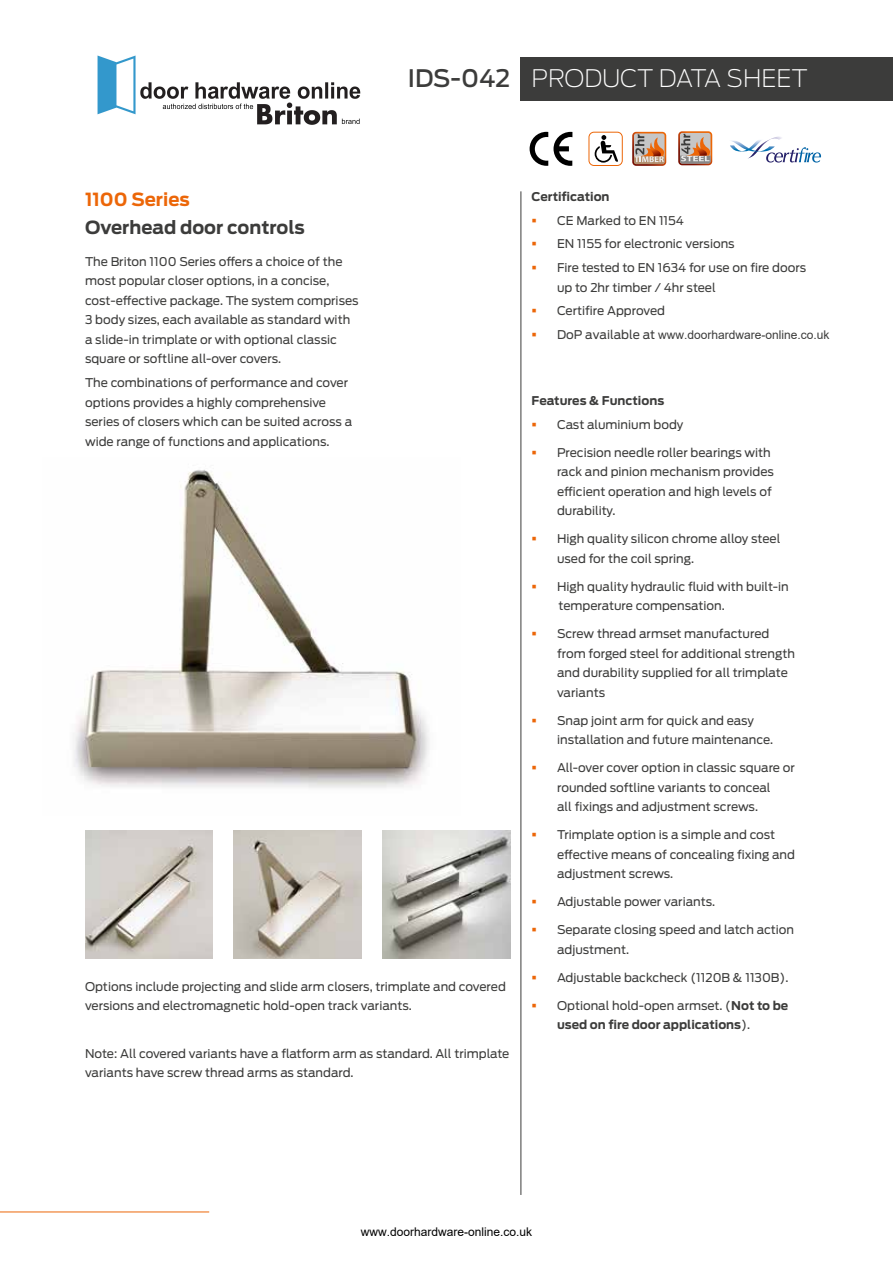
<style>
.page{position:relative;width:893px;height:1263px;background:#fff}
.page>*{position:absolute;margin:0;border:0;box-sizing:border-box;transform-origin:0 0}
.t1{font:200 24px "Antenna";letter-spacing:-.005em;color:#fff}
.t2{font:500 24px "Antenna";color:#3c3c3b}
.t3{font:700 18px "Antenna";color:#3c3c3b}
.t4{font:700 18px "Antenna";color:#ec6608}
.t5{font:12px/19.5px "Antenna";color:#3c3c3b}
.t6{font:700 12px/19.5px "Antenna";color:#3c3c3b}
.t7{font:12px "Arial";color:#3c3c3b}
.t8{font:12px "Arial";color:#000}
.s1{font-family:"Antenna"}
.s2{font-weight:400}
</style>
<div class="page">
<div style="left:520px;top:58px;width:373px;height:43px;background:#3c3c3b"></div>
<hr style="left:0;top:1211px;width:209px;height:1px;background:#ec6608">
<hr style="left:520px;top:191px;width:1px;height:1004px;background:#3c3c3b">
<img style="left:74px;top:469px;width:355px;height:319px">
<img style="left:85px;top:830px;width:128px;height:128px">
<img style="left:383px;top:830px;width:127px;height:128px">
<img style="left:234px;top:830px;width:127px;height:128px">
<svg style="left:530px;top:132px;width:42px;height:34px"></svg>
<div style="left:589px;top:132px;width:34px;height:34px;border:1px solid #ec6608;border-radius:5px"></div>
<svg style="left:595px;top:135px;width:23px;height:28px"></svg>
<svg style="left:632px;top:132px;width:34px;height:34px"></svg>
<svg style="left:730px;top:137px;width:91px;height:26px"></svg>
<svg style="left:678px;top:131px;width:34px;height:34px"></svg>
<img style="left:97px;top:55px;width:264px;height:70px">
<h1 class="t2" style="left:408px;top:64px;width:104px">IDS-042</h1>
<h1 class="t1" style="left:531px;top:64px;width:278px">PRODUCT DATA SHEET</h1>
<h2 class="t4" style="left:85px;top:188px;width:106px">1100 Series</h2>
<h2 class="t3" style="left:85px;top:217px;width:221px">Overhead door controls</h2>
<p class="t5" style="left:85px;top:252px;width:275px">The Briton 1100 Series offers a choice of the most popular closer options, in a concise, cost-effective package. The system comprises 3 body sizes, each available as standard with a slide-in trimplate or with optional classic square or softline all-over covers.</p>
<p class="t5" style="left:85px;top:373px;width:269px">The combinations of performance and cover options provides a highly comprehensive series of closers which can be suited across a wide range of functions and applications.</p>
<p class="t5" style="left:85px;top:976px;width:422px">Options include projecting and slide arm closers, trimplate and covered versions and electromagnetic hold-open track variants.</p>
<p class="t5" style="left:85px;top:1043px;width:426px">Note: All covered variants have a flatform arm as standard. All trimplate variants have screw thread arms as standard.</p>
<p class="t6" style="left:531px;top:187px;width:80px">Certification</p>
<p class="t5" style="left:557px;top:209px;width:251px;line-height:23.7px">CE Marked to EN 1154<br>EN 1155 for electronic versions<br>Fire tested to EN 1634 for use on fire doors</p>
<p class="t5" style="left:557px;top:276px;width:160px;line-height:23.7px">up to 2hr timber / 4hr steel<br>Certifire Approved</p>
<p class="t7" style="left:557px;top:327px;width:274px"><span class="s1">DoP available at</span> www.doorhardware-online.co.uk</p>
<p class="t6" style="left:532px;top:391px;width:134px">Features &amp; Functions</p>
<p class="t5" style="left:557px;top:415px;width:128px">Cast aluminium body</p>
<p class="t5" style="left:557px;top:443px;width:218px">Precision needle roller bearings with rack and pinion mechanism provides efficient operation and high levels of durability.</p>
<p class="t5" style="left:557px;top:529px;width:225px">High quality silicon chrome alloy steel used for the coil spring.</p>
<p class="t5" style="left:557px;top:577px;width:233px">High quality hydraulic fluid with built-in temperature compensation.</p>
<p class="t5" style="left:557px;top:624px;width:239px">Screw thread armset manufactured from forged steel for additional strength and durability supplied for all trimplate variants</p>
<p class="t5" style="left:557px;top:711px;width:218px">Snap joint arm for quick and easy installation and future maintenance.</p>
<p class="t5" style="left:557px;top:758px;width:239px">All-over cover option in classic square or rounded softline variants to conceal<br>all fixings and adjustment screws.</p>
<p class="t5" style="left:557px;top:825px;width:240px">Trimplate option is a simple and cost effective means of concealing fixing and adjustment screws.</p>
<p class="t5" style="left:557px;top:892px;width:160px">Adjustable power variants.</p>
<p class="t5" style="left:557px;top:920px;width:239px">Separate closing speed and latch action adjustment.</p>
<p class="t5" style="left:557px;top:968px;width:233px">Adjustable backcheck (1120B &amp; 1130B).</p>
<p class="t6" style="left:557px;top:996px;width:233px"><span class="s2">Optional hold-open armset. (</span>Not to be used on fire door applications<span class="s2">).</span></p>
<p class="t8" style="left:361px;top:1223px;width:173px">www.doorhardware-online.co.uk</p>
</div>
